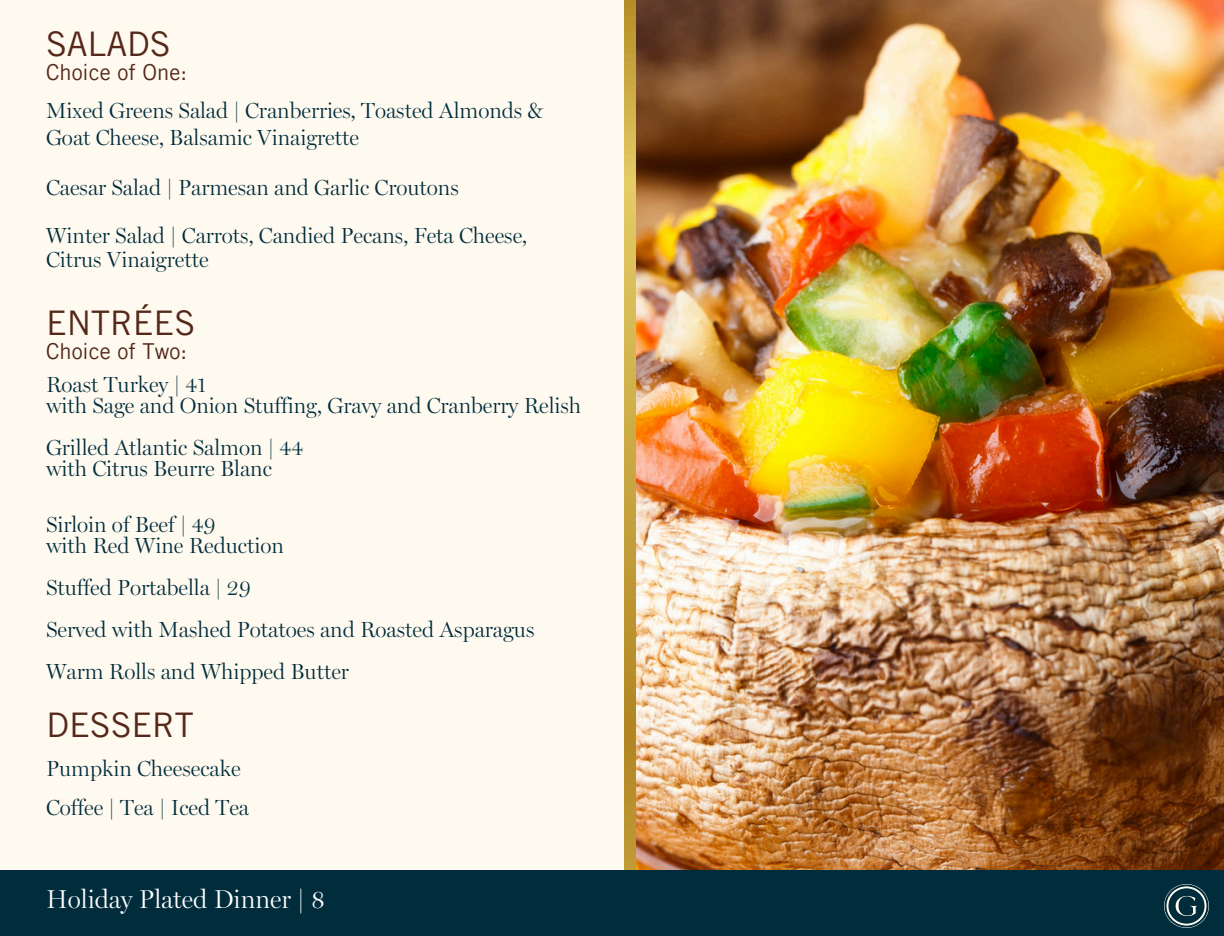
<style>
.page{position:relative;width:1224px;height:936px;background:#fffaf0}
.page>*{position:absolute;margin:0;border:0;box-sizing:border-box;transform-origin:0 0}
.t1{font:34px "Trade Gothic LT Pro";color:#55281a}
.t2{font:300 26px "Miller Display";color:#fff}
.t3{font:300 22px/27px "Miller Display";color:#002c3b}
.t4{font:22px "Trade Gothic LT Pro";color:#55281a}
</style>
<div class="page">
<img style="left:635px;top:0;width:589px;height:871px">
<svg style="left:624px;top:0;width:11px;height:871px;background:#c7a540"></svg>
<div style="left:0;top:871px;width:1224px;height:65px;background:#002c3b"></div>
<img style="left:1165px;top:884px;width:43px;height:44px">
<p class="t1" style="left:46px;top:32px;width:126px">SALADS</p>
<h2 class="t4" style="left:46px;top:65px;width:143px">Choice of One:</h2>
<p class="t3" style="left:46px;top:98px;width:499px">Mixed Greens Salad | Cranberries, Toasted Almonds &amp;<br>Goat Cheese, Balsamic Vinaigrette</p>
<p class="t3" style="left:46px;top:174px;width:414px">Caesar Salad | Parmesan and Garlic Croutons</p>
<p class="t3" style="left:46px;top:224px;width:483px;line-height:24px">Winter Salad | Carrots, Candied Pecans, Feta Cheese,<br>Citrus Vinaigrette</p>
<p class="t1" style="left:46px;top:311px;width:151px">ENTRÉES</p>
<p class="t4" style="left:46px;top:343px;width:143px">Choice of Two:</p>
<p class="t3" style="left:46px;top:372px;width:162px">Roast Turkey | 41</p>
<p class="t3" style="left:46px;top:393px;width:537px">with Sage and Onion Stuffing, Gravy and Cranberry Relish</p>
<p class="t3" style="left:46px;top:435px;width:259px">Grilled Atlantic Salmon | 44</p>
<p class="t3" style="left:46px;top:456px;width:227px">with Citrus Beurre Blanc</p>
<p class="t3" style="left:46px;top:511px;width:171px">Sirloin of Beef | 49</p>
<p class="t3" style="left:46px;top:532px;width:239px">with Red Wine Reduction</p>
<p class="t3" style="left:46px;top:574px;width:207px">Stuffed Portabella | 29</p>
<p class="t3" style="left:46px;top:616px;width:490px">Served with Mashed Potatoes and Roasted Asparagus</p>
<p class="t3" style="left:46px;top:658px;width:304px">Warm Rolls and Whipped Butter</p>
<p class="t1" style="left:46px;top:712px;width:149px">DESSERT</p>
<p class="t3" style="left:46px;top:756px;width:196px">Pumpkin Cheesecake</p>
<p class="t3" style="left:46px;top:795px;width:205px">Coffee | Tea | Iced Tea</p>
<h1 class="t2" style="left:46px;top:884px;width:281px">Holiday Plated Dinner | 8</h1>
</div>
